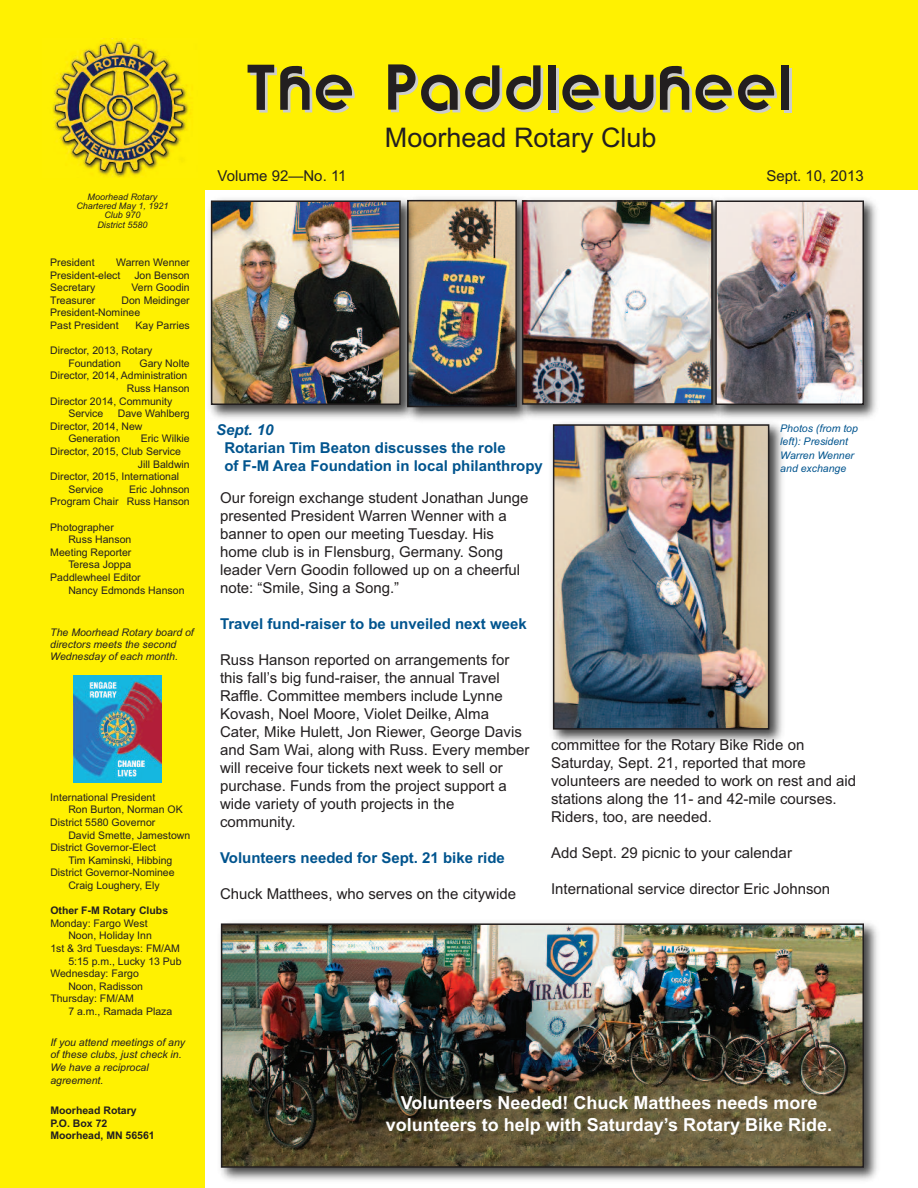
<style>
.page{position:relative;width:918px;height:1188px;background:#fff}
.page>*{position:absolute;margin:0;border:0;box-sizing:border-box;transform-origin:0 0}
.t1{font:54px "Brandish";letter-spacing:.05em;color:#231f20}
.t2{font:27px "Arial";color:#231f20}
.t3{font:700 18px/21.6px "Arial";color:#fff;text-align:center}
.t4{font:15px/18px "Arial";color:#231f20}
.t5{font:700 15px/18px "Arial";color:#00548e}
.t6{font:italic 700 15px "Arial";color:#00548e}
.t7{font:10.5px/12.6px "Arial";color:#231f20}
.t8{font:italic 10.5px/12.6px "Arial";color:#231f20}
.t9{font:700 10.5px/12.6px "Arial";color:#231f20}
.t10{font:italic 10.5px/13.5px "Arial";color:#00548e}
.t11{font:italic 9px/9px "Arial";color:#231f20;text-align:center}
</style>
<div class="page">
<div style="left:0;top:0;width:205px;height:1188px;background:#fff101"></div>
<div style="left:0;top:0;width:918px;height:190px;background:#fff101"></div>
<img style="left:53px;top:39px;width:138px;height:139px">
<img style="left:220px;top:923px;width:658px;height:258px">
<img style="left:224px;top:926px;width:637px;height:239px">
<div style="left:221px;top:923px;width:643px;height:245px;border:2px solid #231f20"></div>
<img style="left:420px;top:198px;width:95px;height:223px">
<img style="left:420px;top:203px;width:94px;height:201px">
<div style="left:407px;top:200px;width:110px;height:207px;border:2px solid #231f20"></div>
<img style="left:552px;top:424px;width:231px;height:319px">
<img style="left:556px;top:427px;width:210px;height:300px">
<div style="left:553px;top:424px;width:216px;height:306px;border:2px solid #231f20"></div>
<img style="left:73px;top:676px;width:89px;height:106px">
<img style="left:210px;top:198px;width:210px;height:222px">
<img style="left:214px;top:204px;width:184px;height:198px">
<div style="left:211px;top:201px;width:190px;height:204px;border:2px solid #231f20"></div>
<img style="left:515px;top:198px;width:193px;height:226px">
<img style="left:525px;top:203px;width:183px;height:199px">
<div style="left:522px;top:200px;width:191px;height:205px;border:2px solid #231f20"></div>
<img style="left:708px;top:199px;width:169px;height:225px">
<img style="left:718px;top:204px;width:143px;height:198px">
<div style="left:715px;top:201px;width:149px;height:204px;border:2px solid #231f20"></div>
<p class="t11" style="left:76px;top:192px;width:94px">Moorhead Rotary<br>Chartered May 1, 1921<br>Club 970</p>
<p class="t11" style="left:97px;top:221px;width:52px">District 5580</p>
<p class="t7" style="left:50px;top:256px;width:46px">President</p>
<p class="t7" style="left:50px;top:256px;width:141px;text-indent:66px">Warren Wenner<br>President-elect</p>
<p class="t7" style="left:134px;top:269px;width:57px">Jon Benson</p>
<p class="t7" style="left:50px;top:281px;width:46px">Secretary</p>
<p class="t7" style="left:131px;top:281px;width:60px">Vern Goodin</p>
<p class="t7" style="left:50px;top:294px;width:47px">Treasurer</p>
<p class="t7" style="left:50px;top:294px;width:141px;text-indent:71px">Don Meidinger<br>President-Nominee<br>Past President</p>
<p class="t7" style="left:136px;top:319px;width:56px">Kay Parries</p>
<p class="t7" style="left:68px;top:344px;width:86px;text-indent:-18px">Director, 2013, Rotary<br>Foundation</p>
<p class="t7" style="left:140px;top:357px;width:52px">Gary Nolte</p>
<p class="t7" style="left:50px;top:369px;width:139px">Director, 2014, Administration</p>
<p class="t7" style="left:127px;top:382px;width:65px">Russ Hanson</p>
<p class="t7" style="left:50px;top:395px;width:123px">Director 2014, Community</p>
<p class="t7" style="left:68px;top:407px;width:37px">Service</p>
<p class="t7" style="left:118px;top:407px;width:73px">Dave Wahlberg</p>
<p class="t7" style="left:50px;top:420px;width:94px">Director, 2014, New</p>
<p class="t7" style="left:68px;top:432px;width:53px">Generation</p>
<p class="t7" style="left:141px;top:432px;width:50px">Eric Wilkie</p>
<p class="t7" style="left:50px;top:445px;width:132px">Director, 2015, Club Service</p>
<p class="t7" style="left:138px;top:458px;width:53px">Jill Baldwin</p>
<p class="t7" style="left:50px;top:470px;width:130px">Director, 2015, International</p>
<p class="t7" style="left:68px;top:483px;width:37px">Service</p>
<p class="t7" style="left:50px;top:483px;width:141px;text-align:right">Eric Johnson<br>Program Chair Russ Hanson</p>
<p class="t7" style="left:50px;top:521px;width:65px">Photographer</p>
<p class="t7" style="left:68px;top:533px;width:65px">Russ Hanson</p>
<p class="t7" style="left:50px;top:546px;width:83px">Meeting Reporter</p>
<p class="t7" style="left:68px;top:558px;width:65px">Teresa Joppa</p>
<p class="t7" style="left:50px;top:571px;width:92px">Paddlewheel Editor</p>
<p class="t7" style="left:68px;top:584px;width:118px">Nancy Edmonds Hanson</p>
<p class="t8" style="left:50px;top:627px;width:145px;line-height:12px">The Moorhead Rotary board of directors meets the second<br>Wednesday of each month.</p>
<p class="t7" style="left:50px;top:791px;width:107px">International President</p>
<p class="t7" style="left:68px;top:804px;width:116px">Ron Burton, Norman OK</p>
<p class="t7" style="left:50px;top:816px;width:107px">District 5580 Governor</p>
<p class="t7" style="left:68px;top:829px;width:123px">David Smette, Jamestown</p>
<p class="t7" style="left:50px;top:841px;width:107px">District Governor-Elect</p>
<p class="t7" style="left:68px;top:854px;width:106px">Tim Kaminski, Hibbing</p>
<p class="t7" style="left:50px;top:867px;width:126px">District Governor-Nominee</p>
<p class="t7" style="left:68px;top:879px;width:93px">Craig Loughery, Ely</p>
<p class="t9" style="left:50px;top:904px;width:119px">Other F-M Rotary Clubs</p>
<p class="t7" style="left:50px;top:917px;width:99px">Monday: Fargo West</p>
<p class="t7" style="left:68px;top:930px;width:85px">Noon, Holiday Inn</p>
<p class="t7" style="left:50px;top:942px;width:131px">1st &amp; 3rd Tuesdays: FM/AM</p>
<p class="t7" style="left:68px;top:955px;width:115px">5:15 p.m., Lucky 13 Pub</p>
<p class="t7" style="left:50px;top:967px;width:90px">Wednesday: Fargo</p>
<p class="t7" style="left:68px;top:980px;width:76px">Noon, Radisson</p>
<p class="t7" style="left:50px;top:993px;width:85px">Thursday: FM/AM</p>
<p class="t7" style="left:68px;top:1005px;width:105px">7 a.m., Ramada Plaza</p>
<p class="t8" style="left:50px;top:1036px;width:136px">If you attend meetings of any of these clubs, just check in.<br>We have a reciprocal agreement.</p>
<p class="t9" style="left:50px;top:1104px;width:106px">Moorhead Rotary<br>P.O. Box 72<br>Moorhead, MN 56561</p>
<h1 class="t1" style="left:245px;top:60px;width:548px">The Paddlewheel</h1>
<h2 class="t2" style="left:385px;top:122px;width:273px">Moorhead Rotary Club</h2>
<p class="t4" style="left:766px;top:167px;width:99px">Sept. 10, 2013</p>
<p class="t4" style="left:218px;top:167px;width:130px">Volume 92—No. 11</p>
<p class="t6" style="left:216px;top:421px;width:59px">Sept. 10</p>
<p class="t5" style="left:224px;top:439px;width:320px">Rotarian Tim Beaton discusses the role<br>of F-M Area Foundation in local philanthropy</p>
<p class="t4" style="left:220px;top:489px;width:310px">Our foreign exchange student Jonathan Junge presented President Warren Wenner with a banner to open our meeting Tuesday. His home club is in Flensburg, Germany. Song leader Vern Goodin followed up on a cheerful note: “Smile, Sing a Song.”</p>
<p class="t5" style="left:220px;top:615px;width:308px">Travel fund-raiser to be unveiled next week</p>
<p class="t4" style="left:220px;top:651px;width:311px">Russ Hanson reported on arrangements for this fall’s big fund-raiser, the annual Travel Raffle. Committee members include Lynne Kovash, Noel Moore, Violet Deilke, Alma Cater, Mike Hulett, Jon Riewer, George Davis and Sam Wai, along with Russ. Every member will receive four tickets next week to sell or purchase. Funds from the project support a wide variety of youth projects in the community.</p>
<p class="t5" style="left:220px;top:849px;width:286px">Volunteers needed for Sept. 21 bike ride</p>
<p class="t4" style="left:220px;top:885px;width:297px">Chuck Matthees, who serves on the citywide</p>
<p class="t10" style="left:780px;top:422px;width:79px">Photos (from top left): President<br>Warren Wenner and exchange</p>
<p class="t4" style="left:551px;top:736px;width:307px">committee for the Rotary Bike Ride on Saturday, Sept. 21, reported that more volunteers are needed to work on rest and aid stations along the 11- and 42-mile courses.<br>Riders, too, are needed.</p>
<p class="t4" style="left:551px;top:844px;width:242px">Add Sept. 29 picnic to your calendar</p>
<p class="t4" style="left:551px;top:880px;width:281px">International service director Eric Johnson</p>
<p class="t3" style="left:386px;top:1092px;width:448px">Volunteers Needed! Chuck Matthees needs more volunteers to help with Saturday’s Rotary Bike Ride.</p>
</div>
